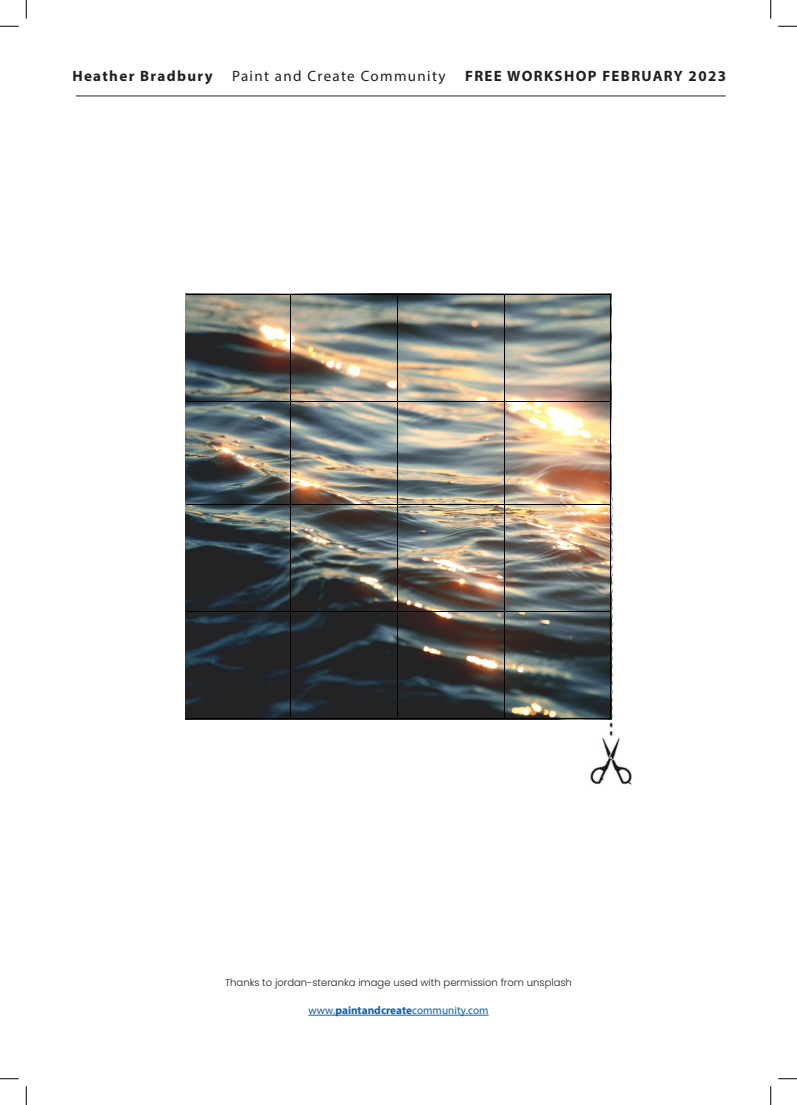
<style>
.page{position:relative;width:797px;height:1105px;background:#fff}
.page>*{position:absolute;margin:0;border:0;box-sizing:border-box;transform-origin:0 0}
.t1{font:700 15px "Myriad Pro";letter-spacing:.09em;color:#231f20}
.t2{font:15px "Myriad Pro";letter-spacing:.09em;color:#231f20}
.t3{font:11.25px "Myriad Pro";color:#175d9e}
.t4{font:300 10px "Poppins";color:#231f20}
.s1{font-weight:700}
</style>
<div class="page">
<img style="left:590px;top:494px;width:42px;height:291px">
<img style="left:186px;top:295px;width:424px;height:424px">
<hr style="left:186px;top:294px;width:104px;height:1px;background:#000">
<hr style="left:291px;top:294px;width:106px;height:1px;background:#000">
<hr style="left:397px;top:294px;width:107px;height:1px;background:#000">
<hr style="left:504px;top:294px;width:106px;height:1px;background:#000">
<hr style="left:290px;top:294px;width:1px;height:107px;background:#000">
<hr style="left:397px;top:294px;width:1px;height:107px;background:#000">
<hr style="left:504px;top:294px;width:1px;height:107px;background:#000">
<hr style="left:610px;top:294px;width:1px;height:107px;background:#000">
<hr style="left:186px;top:401px;width:104px;height:1px;background:#000">
<hr style="left:291px;top:401px;width:106px;height:1px;background:#000">
<hr style="left:397px;top:401px;width:107px;height:1px;background:#000">
<hr style="left:504px;top:401px;width:106px;height:1px;background:#000">
<hr style="left:290px;top:402px;width:1px;height:102px;background:#000">
<hr style="left:397px;top:402px;width:1px;height:102px;background:#000">
<hr style="left:504px;top:402px;width:1px;height:102px;background:#000">
<hr style="left:610px;top:402px;width:1px;height:102px;background:#000">
<hr style="left:186px;top:504px;width:104px;height:1px;background:#000">
<hr style="left:291px;top:504px;width:106px;height:1px;background:#000">
<hr style="left:397px;top:504px;width:107px;height:1px;background:#000">
<hr style="left:504px;top:504px;width:106px;height:1px;background:#000">
<hr style="left:290px;top:504px;width:1px;height:107px;background:#000">
<hr style="left:397px;top:504px;width:1px;height:107px;background:#000">
<hr style="left:504px;top:504px;width:1px;height:107px;background:#000">
<hr style="left:610px;top:504px;width:1px;height:107px;background:#000">
<hr style="left:186px;top:611px;width:104px;height:1px;background:#000">
<hr style="left:291px;top:611px;width:106px;height:1px;background:#000">
<hr style="left:397px;top:611px;width:107px;height:1px;background:#000">
<hr style="left:504px;top:611px;width:106px;height:1px;background:#000">
<hr style="left:186px;top:719px;width:104px;height:1px;background:#000">
<hr style="left:290px;top:612px;width:1px;height:107px;background:#000">
<hr style="left:291px;top:719px;width:106px;height:1px;background:#000">
<hr style="left:397px;top:612px;width:1px;height:107px;background:#000">
<hr style="left:397px;top:719px;width:107px;height:1px;background:#000">
<hr style="left:504px;top:612px;width:1px;height:107px;background:#000">
<hr style="left:504px;top:719px;width:106px;height:1px;background:#000">
<hr style="left:610px;top:612px;width:1px;height:107px;background:#000">
<hr style="left:308px;top:1015px;width:180px;height:1px;background:#175d9e">
<hr style="left:76px;top:96px;width:649px;height:1px;background:#231f20">
<svg style="left:0;top:25px;width:19px;height:2px"></svg>
<svg style="left:778px;top:25px;width:19px;height:2px"></svg>
<svg style="left:0;top:1078px;width:19px;height:1px"></svg>
<svg style="left:778px;top:1078px;width:19px;height:1px"></svg>
<svg style="left:25px;top:0;width:2px;height:19px"></svg>
<svg style="left:25px;top:1086px;width:2px;height:19px"></svg>
<svg style="left:770px;top:0;width:1px;height:19px"></svg>
<svg style="left:770px;top:1086px;width:1px;height:19px"></svg>
<p class="t1" style="left:72px;top:66px;width:142px">Heather Bradbury</p>
<p class="t2" style="left:232px;top:66px;width:215px">Paint and Create Community</p>
<p class="t1" style="left:465px;top:66px;width:262px">FREE WORKSHOP FEBRUARY 2023</p>
<p class="t4" style="left:225px;top:977px;width:348px">Thanks to jordan-steranka image used with permission from unsplash</p>
<p class="t3" style="left:308px;top:1003px;width:182px">www.<span class="s1">paintandcreate</span>community.com</p>
</div>
